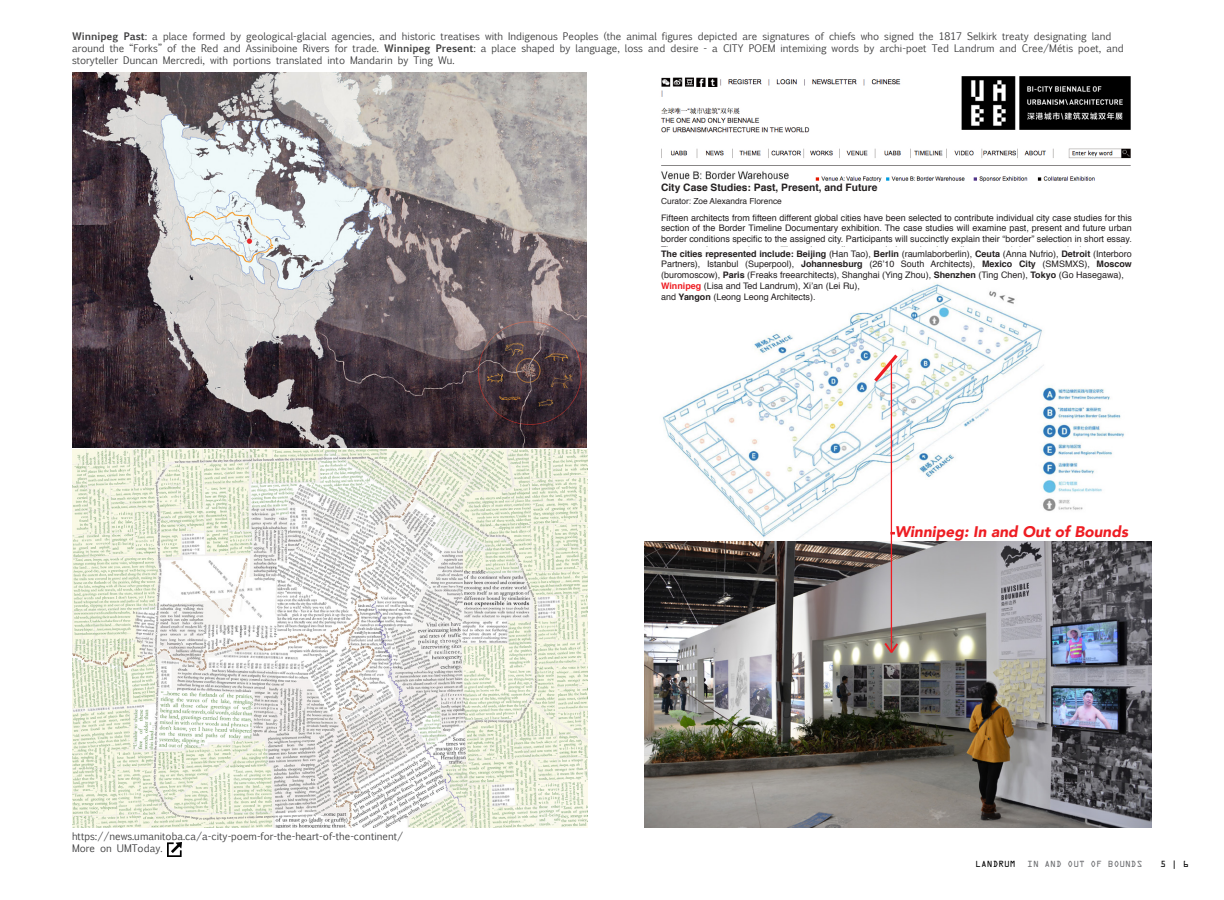
<style>
.page{position:relative;width:1224px;height:900px;background:#fff}
.page>*{position:absolute;margin:0;border:0;box-sizing:border-box;transform-origin:0 0}
.t1{font:italic 900 15.4px "Avenir";color:#ee1d23}
.t2{font:700 10.2px "Helvetica";color:#231f20}
.t3{font:10px/12px "Euphemia UCAS";color:#3e3e3f}
.t4{font:9px/10.8px "Helvetica";color:#231f20;text-align:justify}
.t5{font:700 9px "Helvetica";color:#231f20}
.t6{font:8.4px "Helvetica";color:#231f20}
.t7{font:8px "OCRA Std";color:#6c6d70}
.t8{font:8px "OCRA Std";color:#000}
.s1{font-weight:700}
.s2{font-weight:400}
.s3{font-weight:700;color:#ee1d23}
</style>
<div class="page">
<img style="left:662px;top:283px;width:382px;height:258px">
<img style="left:645px;top:541px;width:507px;height:287px">
<hr style="left:891px;top:361px;width:1px;height:291px;background:#ee1d23">
<svg style="left:883px;top:641px;width:17px;height:14px"></svg>
<svg style="left:871px;top:351px;width:30px;height:34px"></svg>
<img style="left:1033px;top:378px;width:91px;height:148px">
<img style="left:661px;top:76px;width:470px;height:106px">
<img style="left:661px;top:168px;width:134px;height:14px">
<img style="left:72px;top:72px;width:515px;height:376px">
<img style="left:72px;top:450px;width:516px;height:378px">
<img style="left:167px;top:842px;width:14px;height:14px">
<p class="t3" style="left:72px;top:30px;width:1053px"><span class="s1">Winnipeg Past</span>: a place formed by geological-glacial agencies, and historic treatises with Indigenous Peoples (the animal figures depicted are signatures of chiefs who signed the 1817 Selkirk treaty designating land around the “Forks” of the Red and Assiniboine Rivers for trade. <span class="s1">Winnipeg Present</span>: a place shaped by language, loss and desire - a CITY POEM intemixing words by archi-poet Ted Landrum and Cree/Métis poet, and storyteller Duncan Mercredi, with portions translated into Mandarin by Ting Wu.</p>
<p class="t2" style="left:661px;top:180px;width:218px">City Case Studies: Past, Present, and Future</p>
<p class="t6" style="left:661px;top:194px;width:122px">Curator: Zoe Alexandra Florence</p>
<p class="t4" style="left:661px;top:212px;width:472px">Fifteen architects from fifteen different global cities have been selected to contribute individual city case studies for this section of the Border Timeline Documentary exhibition. The case studies will examine past, present and future urban border conditions specific to the assigned city. Participants will succinctly explain their “border” selection in short essay.<br>Three supplementary images (illustrations, collages, renderings, drawings, diagrams, etc) that convey the interpretation of a unique border condition will accompany the text.</p>
<p class="t5" style="left:661px;top:270px;width:472px">The cities represented include: Beijing <span class="s2">(Han Tao),</span> Berlin <span class="s2">(raumlaborberlin),</span> Ceuta <span class="s2">(Anna Nufrio),</span> Detroit <span class="s2">(Interboro</span></p>
<p class="t4" style="left:661px;top:210px;width:472px">border conditions specific to the assigned city. Participants will succinctly explain their “border” selection in short essay.<br>Three supplementary images (illustrations, collages, renderings, drawings, diagrams, etc) that convey the interpretation of a unique border condition will accompany the text.</p>
<p class="t4" style="left:661px;top:248px;width:472px;text-align:left"><span class="s1">The cities represented include: Beijing</span> (Han Tao), <span class="s1">Berlin</span> (raumlaborberlin), <span class="s1">Ceuta</span> (Anna Nufrio), <span class="s1">Detroit</span> (Interboro Partners), Istanbul (Superpool), <span class="s1">Johannesburg</span> (26’10 South Architects), <span class="s1">Mexico City</span> (SMSMXS), <span class="s1">Moscow </span>(buromoscow), <span class="s1">Paris</span> (Freaks freearchitects), Shanghai (Ying Zhou), <span class="s1">Shenzhen</span> (Ting Chen), <span class="s1">Tokyo</span> (Go Hasegawa), <span class="s3">Winnipeg</span> (Lisa and Ted Landrum), Xi’an (Lei Ru),<br>and <span class="s1">Yangon</span> (Leong Leong Architects).</p>
<p class="t3" style="left:72px;top:830px;width:333px">https://news.umanitoba.ca/a-city-poem-for-the-heart-of-the-continent/</p>
<p class="t3" style="left:72px;top:842px;width:92px">More on UMToday.</p>
<p class="t1" style="left:895px;top:519px;width:235px">Winnipeg: In and Out of Bounds</p>
<p class="t8" style="left:975px;top:860px;width:42px">LANDRUM</p>
<p class="t7" style="left:1027px;top:860px;width:117px">IN AND OUT OF BOUNDS</p>
<p class="t8" style="left:1160px;top:860px;width:30px">5 | 6</p>
</div>
